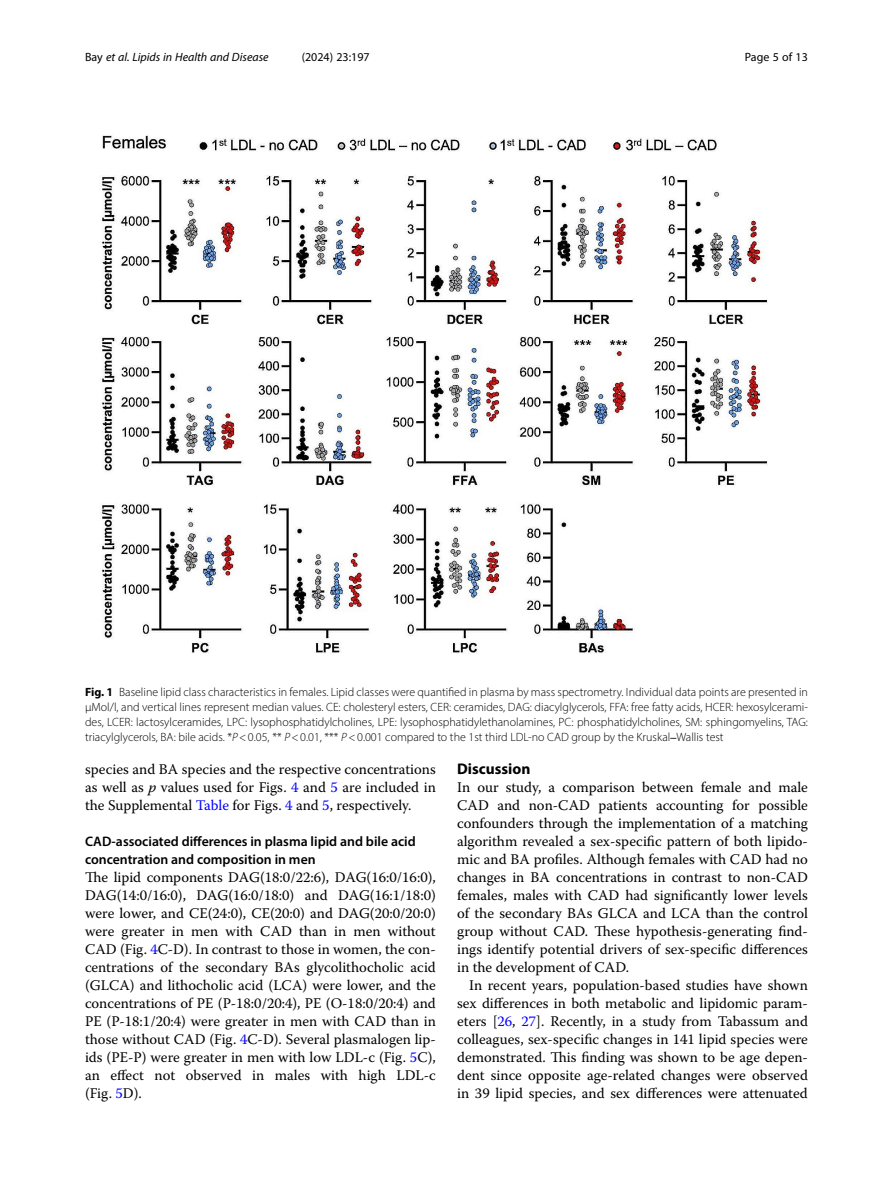
<style>
.page{position:relative;width:893px;height:1191px;background:#fff}
.page>*{position:absolute;margin:0;border:0;box-sizing:border-box;transform-origin:0 0}
.Head_1{font:700 15.45px "Myriad Pro";color:#000}
.Body_Text{font:14.7px/18px "Warnock Pro";color:#000;text-align:justify}
.Body_Text_Indent{font:14.7px/18px "Warnock Pro";color:#000;text-align:justify}
.Head_2{font:600 13.8px/18px "Myriad Pro";color:#000}
.Figure_Caption{font:300 12px/15px "Myriad Pro";color:#000;text-align:justify}
.t1{font:italic 12px "Myriad Pro";color:#000}
.t2{font:12px "Myriad Pro";color:#000}
.s1{font-style:normal}
.s2{font-weight:700}
.s3{font-style:italic}
.s4{font-family:"STIX";font-weight:400}
.s5{color:#00f}
</style>
<div class="page">
<img style="left:101px;top:135px;width:667px;height:519px">
<p class="t1" style="left:85px;top:50px;width:185px"><span class="s1">Bay</span> et al. Lipids in Health and Disease</p>
<p class="t2" style="left:302px;top:50px;width:70px">(2024) 23:197</p>
<p class="t2" style="left:745px;top:50px;width:65px">Page 5 of 13</p>
<p class="Figure_Caption" style="left:85px;top:684px;width:724px"><span class="s2">Fig. 1</span> Baseline lipid class characteristics in females. Lipid classes were quantified in plasma by mass spectrometry. Individual data points are presented in µMol/l, and vertical lines represent median values. CE: cholesteryl esters, CER: ceramides, DAG: diacylglycerols, FFA: free fatty acids, HCER: hexosylcerami&shy;des, LCER: lactosylceramides, LPC: lysophosphatidylcholines, LPE: lysophosphatidylethanolamines, PC: phosphatidylcholines, SM: sphingomyelins, TAG: triacylglycerols, BA: bile acids. *<span class="s3">P</span>&lt;0.05, ** <span class="s3">P</span>&lt;0.01, *** <span class="s3">P</span>&lt;0.001 compared to the 1st third LDL-no CAD group by the Kruskal<span class="s4">‒</span>Wallis test</p>
<p class="Body_Text" style="left:85px;top:760px;width:352px">species and BA species and the respective concentrations as well as <span class="s3">p</span> values used for Figs. <span class="s5">4</span> and <span class="s5">5</span> are included in the Supplemental <span class="s5">Table</span> for Figs. <span class="s5">4</span> and <span class="s5">5</span>, respectively.</p>
<p class="Head_2" style="left:85px;top:832px;width:332px">CAD-associated differences in plasma lipid and bile acid concentration and composition in men</p>
<p class="Body_Text" style="left:85px;top:868px;width:352px">The lipid components DAG(18:0/22:6), DAG(16:0/16:0), DAG(14:0/16:0), DAG(16:0/18:0) and DAG(16:1/18:0) were lower, and CE(24:0), CE(20:0) and DAG(20:0/20:0) were greater in men with CAD than in men without CAD (Fig. <span class="s5">4</span>C-D). In contrast to those in women, the con&shy;centrations of the secondary BAs glycolithocholic acid (GLCA) and lithocholic acid (LCA) were lower, and the concentrations of PE (P-18:0/20:4), PE (O-18:0/20:4) and PE (P-18:1/20:4) were greater in men with CAD than in those without CAD (Fig. <span class="s5">4</span>C-D). Several plasmalogen lip&shy;ids (PE-P) were greater in men with low LDL-c (Fig. <span class="s5">5</span>C), an effect not observed in males with high LDL-c (Fig. <span class="s5">5</span>D).</p>
<p class="Head_1" style="left:457px;top:759px;width:75px">Discussion</p>
<p class="Body_Text" style="left:457px;top:778px;width:352px">In our study, a comparison between female and male CAD and non-CAD patients accounting for possible confounders through the implementation of a matching algorithm revealed a sex-specific pattern of both lipido&shy;mic and BA profiles. Although females with CAD had no changes in BA concentrations in contrast to non-CAD females, males with CAD had significantly lower levels of the secondary BAs GLCA and LCA than the control group without CAD. These hypothesis-generating find&shy;ings identify potential drivers of sex-specific differences in the development of CAD.</p>
<p class="Body_Text_Indent" style="left:457px;top:976px;width:352px;text-indent:12px">In recent years, population-based studies have shown sex differences in both metabolic and lipidomic param&shy;eters [<span class="s5">26</span>, <span class="s5">27</span>]. Recently, in a study from Tabassum and colleagues, sex-specific changes in 141 lipid species were demonstrated. This finding was shown to be age depen&shy;dent since opposite age-related changes were observed in 39 lipid species, and sex differences were attenuated</p>
</div>
